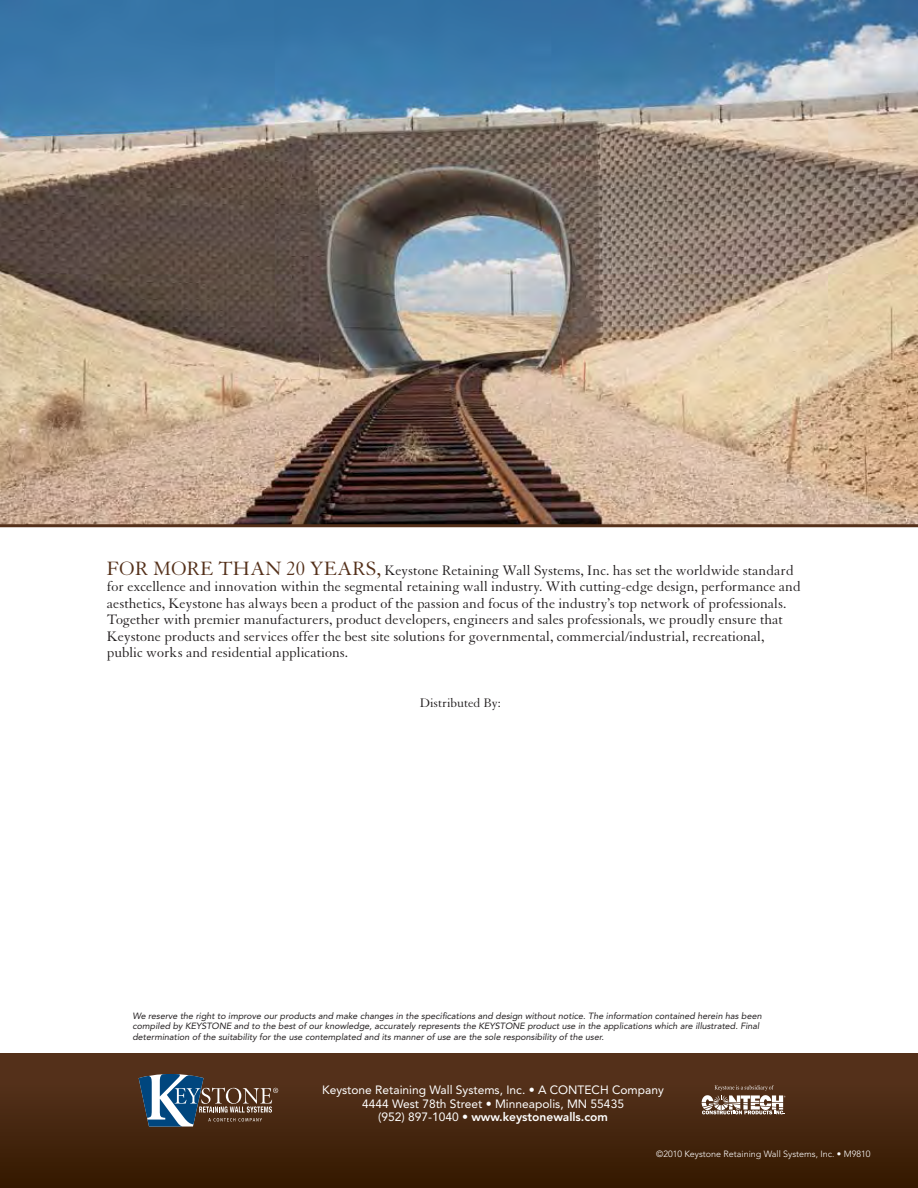
<style>
.page{position:relative;width:918px;height:1188px;background:#fff}
.page>*{position:absolute;margin:0;border:0;box-sizing:border-box;transform-origin:0 0}
.t1{font:15px/16.5px "Granjon";color:#231f20}
.t2{font:13.5px "Granjon";color:#231f20}
.t3{font:12px/13.5px "Avenir";color:#fff;text-align:center}
.t4{font:italic 9px/10.5px "Avenir";color:#231f20}
.t5{font:300 9px "Avenir";color:#fff}
.s1{font-size:21px;color:#54301a}
.s2{font-weight:800}
</style>
<div class="page">
<div style="left:0;top:1053px;width:918px;height:135px;background:linear-gradient(to bottom,#5a351f,#351a01)"></div>
<svg style="left:139px;top:1069px;width:139px;height:58px"></svg>
<svg style="left:702px;top:1085px;width:84px;height:29px"></svg>
<img style="left:0;top:0;width:918px;height:524px">
<hr style="left:0;top:524px;width:918px;height:3px;background:#54301a">
<p class="t1" style="left:107px;top:562px;width:696px"><span class="s1">For more than 20 years,</span> Keystone Retaining Wall Systems, Inc. has set the worldwide standard for excellence and innovation within the segmental retaining wall industry. With cutting-edge design, performance and aesthetics, Keystone has always been a product of the passion and focus of the industry’s top network of professionals.<br>Together with premier manufacturers, product developers, engineers and sales professionals, we proudly ensure that Keystone products and services offer the best site solutions for governmental, commercial/industrial, recreational, public works and residential applications.</p>
<p class="t2" style="left:420px;top:696px;width:82px">Distributed By:</p>
<p class="t4" style="left:132px;top:1010px;width:631px">We reserve the right to improve our products and make changes in the specifications and design without notice. The information contained herein has been compiled by KEYSTONE and to the best of our knowledge, accurately represents the KEYSTONE product use in the applications which are illustrated. Final determination of the suitability for the use contemplated and its manner of use are the sole responsibility of the user.</p>
<p class="t3" style="left:322px;top:1083px;width:343px">Keystone Retaining Wall Systems, Inc. • A CONTECH Company<br>4444 West 78th Street • Minneapolis, MN 55435<br>(952) 897-1040 • <span class="s2">www.keystonewalls.com</span></p>
<p class="t5" style="left:656px;top:1148px;width:216px">©2010 Keystone Retaining Wall Systems, Inc. • M9810</p>
</div>
